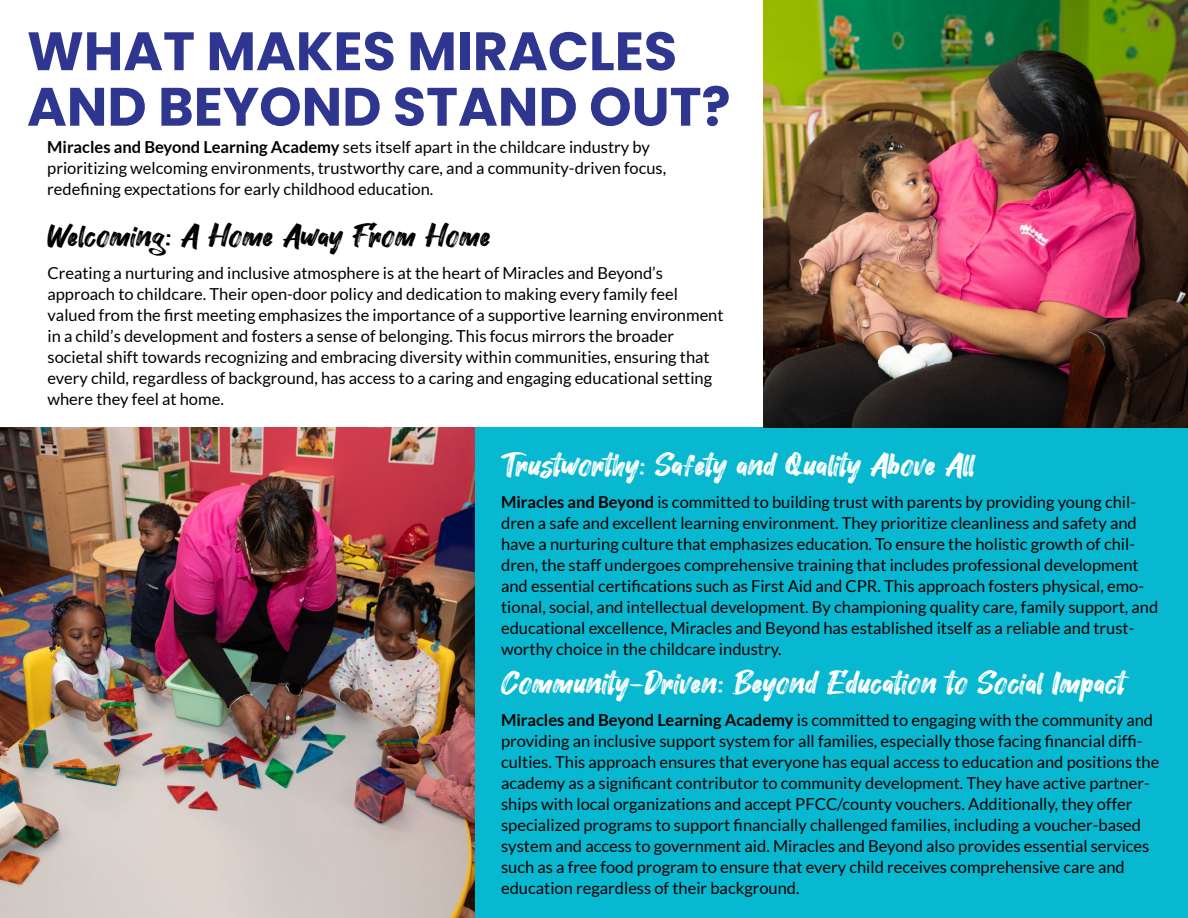
<style>
.page{position:relative;width:1188px;height:918px;background:#fff}
.page>*{position:absolute;margin:0;border:0;box-sizing:border-box;transform-origin:0 0}
.t1{font:700 54px/55.5px "Poppins";color:#2e368f}
.t2{font:33px "Hey August";color:#fff}
.t3{font:33px "Hey August";color:#000}
.t4{font:16.5px/21px "Lato";color:#000}
.s1{font-weight:700}
</style>
<div class="page">
<div style="left:474px;top:428px;width:714px;height:490px;background:#08b8d1"></div>
<img style="left:764px;top:0;width:424px;height:428px">
<img style="left:0;top:428px;width:474px;height:490px">
<h1 class="t1" style="left:27px;top:24px;width:705px">WHAT MAKES MIRACLES<br>AND BEYOND STAND OUT?</h1>
<p class="t4" style="left:47px;top:137px;width:621px"><span class="s1">Miracles and Beyond Learning Academy</span> sets itself apart in the childcare industry by prioritizing welcoming environments, trustworthy care, and a community-driven focus, redefining expectations for early childhood education.</p>
<h2 class="t3" style="left:48px;top:218px;width:445px">Welcoming: A Home Away From Home</h2>
<p class="t4" style="left:48px;top:262px;width:678px">Creating a nurturing and inclusive atmosphere is at the heart of Miracles and Beyond’s approach to childcare. Their open-door policy and dedication to making every family feel valued from the first meeting emphasizes the importance of a supportive learning environment in a child’s development and fosters a sense of belonging. This focus mirrors the broader societal shift towards recognizing and embracing diversity within communities, ensuring that every child, regardless of background, has access to a caring and engaging educational setting where they feel at home.</p>
<h2 class="t2" style="left:501px;top:447px;width:475px">Trustworthy: Safety and Quality Above All</h2>
<p class="t4" style="left:501px;top:491px;width:659px"><span class="s1">Miracles and Beyond</span> is committed to building trust with parents by providing young chil&shy;dren a safe and excellent learning environment. They prioritize cleanliness and safety and have a nurturing culture that emphasizes education. To ensure the holistic growth of chil&shy;dren, the staff undergoes comprehensive training that includes professional development and essential certifications such as First Aid and CPR. This approach fosters physical, emo&shy;tional, social, and intellectual development. By championing quality care, family support, and educational excellence, Miracles and Beyond has established itself as a reliable and trust&shy;worthy choice in the childcare industry.</p>
<h2 class="t2" style="left:501px;top:665px;width:626px">Community-Driven: Beyond Education to Social Impact</h2>
<p class="t4" style="left:501px;top:709px;width:660px"><span class="s1">Miracles and Beyond Learning Academy</span> is committed to engaging with the community and providing an inclusive support system for all families, especially those facing financial diffi&shy;culties. This approach ensures that everyone has equal access to education and positions the academy as a significant contributor to community development. They have active partner&shy;ships with local organizations and accept PFCC/county vouchers. Additionally, they offer specialized programs to support financially challenged families, including a voucher-based system and access to government aid. Miracles and Beyond also provides essential services such as a free food program to ensure that every child receives comprehensive care and education regardless of their background.</p>
</div>
